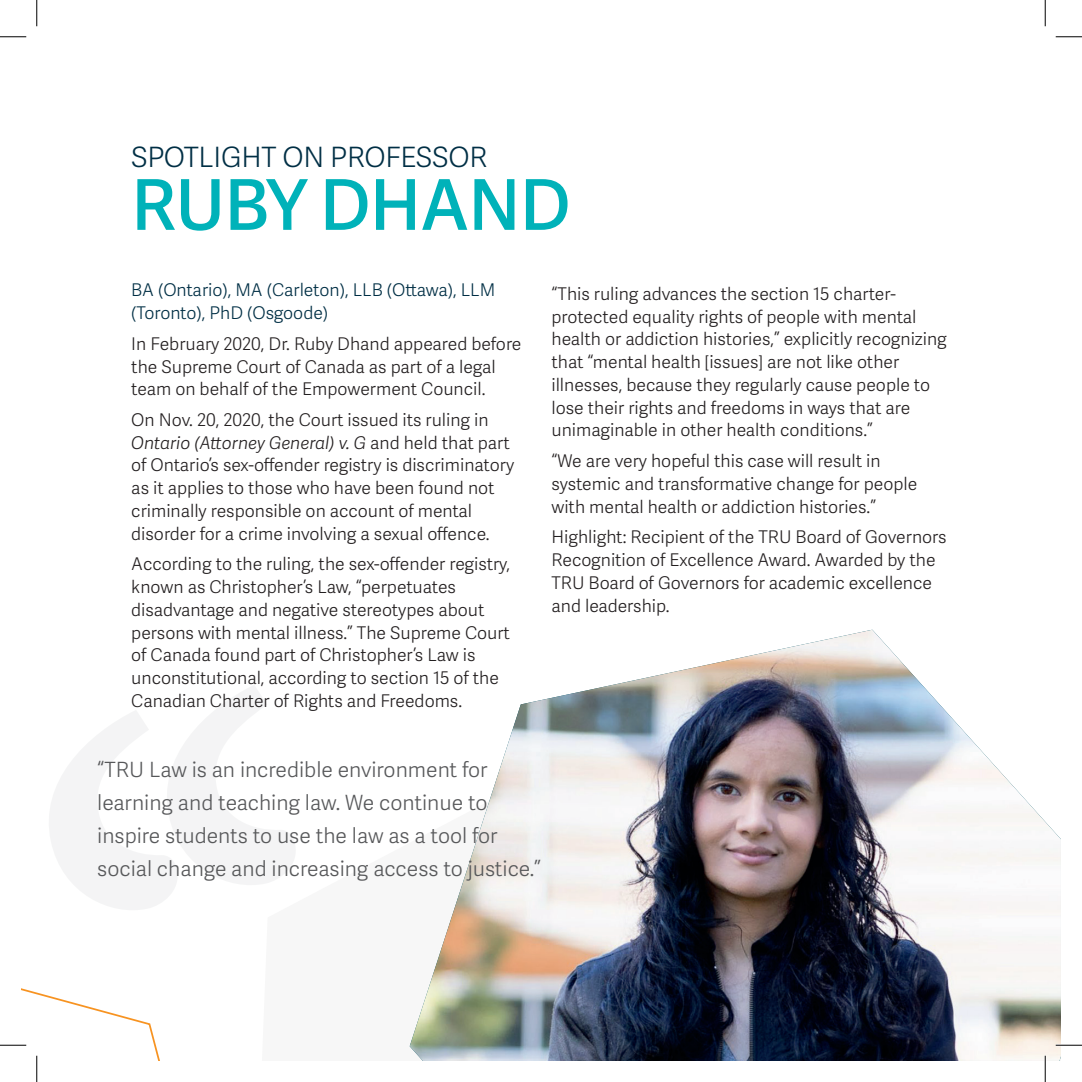
<style>
.page{position:relative;width:1082px;height:1082px;background:#fff}
.page>*{position:absolute;margin:0;border:0;box-sizing:border-box;transform-origin:0 0}
.t1{font:600 70px "Adelle Sans";letter-spacing:-.01em;color:#00b2b9}
.t2{font:300 28px "Adelle Sans";letter-spacing:-.01em;color:#002f45}
.t3{font:300 21px/33.2px "Adelle Sans";color:#57585a}
.t4{font:300 17.5px/22.8px "Adelle Sans";color:#231f20}
.t5{font:300 17.5px/22.8px "Adelle Sans";color:#002f45}
.s1{font-style:italic}
</style>
<div class="page">
<svg style="left:49px;top:689px;width:198px;height:221px"></svg>
<svg style="left:247px;top:686px;width:163px;height:361px"></svg>
<img style="left:410px;top:629px;width:650px;height:431px">
<hr style="left:1055px;top:1044px;width:27px;height:2px;background:#fff">
<hr style="left:1044px;top:1055px;width:2px;height:27px;background:#fff">
<svg style="left:0;top:36px;width:26px;height:1px"></svg>
<svg style="left:1055px;top:36px;width:27px;height:1px"></svg>
<svg style="left:1055px;top:1044px;width:27px;height:1px"></svg>
<svg style="left:36px;top:0;width:1px;height:26px"></svg>
<svg style="left:0;top:921px;width:249px;height:161px"></svg>
<svg style="left:1044px;top:0;width:1px;height:26px"></svg>
<svg style="left:1044px;top:1055px;width:1px;height:27px"></svg>
<h2 class="t2" style="left:131px;top:137px;width:357px">SPOTLIGHT ON PROFESSOR</h2>
<h1 class="t1" style="left:131px;top:154px;width:441px">RUBY DHAND</h1>
<p class="t5" style="left:131px;top:278px;width:365px">BA (Ontario), MA (Carleton), LLB (Ottawa), LLM (Toronto), PhD (Osgoode)</p>
<p class="t4" style="left:131px;top:331px;width:391px">In February 2020, Dr. Ruby Dhand appeared before the Supreme Court of Canada as part of a legal team on behalf of the Empowerment Council.</p>
<p class="t4" style="left:131px;top:408px;width:384px">On Nov. 20, 2020, the Court issued its ruling in <span class="s1">Ontario (Attorney General) v. G</span> and held that part of Ontario’s sex-offender registry is discriminatory as it applies to those who have been found not criminally responsible on account of mental disorder for a crime involving a sexual offence.</p>
<p class="t4" style="left:131px;top:552px;width:380px">According to the ruling, the sex-offender registry, known as Christopher’s Law, “perpetuates disadvantage and negative stereotypes about persons with mental illness.” The Supreme Court of Canada found part of Christopher’s Law is unconstitutional, according to section 15 of the Canadian Charter of Rights and Freedoms.</p>
<p class="t4" style="left:551px;top:282px;width:397px">“This ruling advances the section 15 charter&shy;protected equality rights of people with mental health or addiction histories,” explicitly recognizing that “mental health [issues] are not like other illnesses, because they regularly cause people to lose their rights and freedoms in ways that are unimaginable in other health conditions.”</p>
<p class="t4" style="left:551px;top:449px;width:367px">“We are very hopeful this case will result in systemic and transformative change for people with mental health or addiction histories.”</p>
<p class="t4" style="left:551px;top:525px;width:396px">Highlight: Recipient of the TRU Board of Governors Recognition of Excellence Award. Awarded by the TRU Board of Governors for academic excellence and leadership.</p>
<p class="t3" style="left:97px;top:751px;width:445px">“TRU Law is an incredible environment for learning and teaching law. We continue to inspire students to use the law as a tool for social change and increasing access to justice.”</p>
</div>
